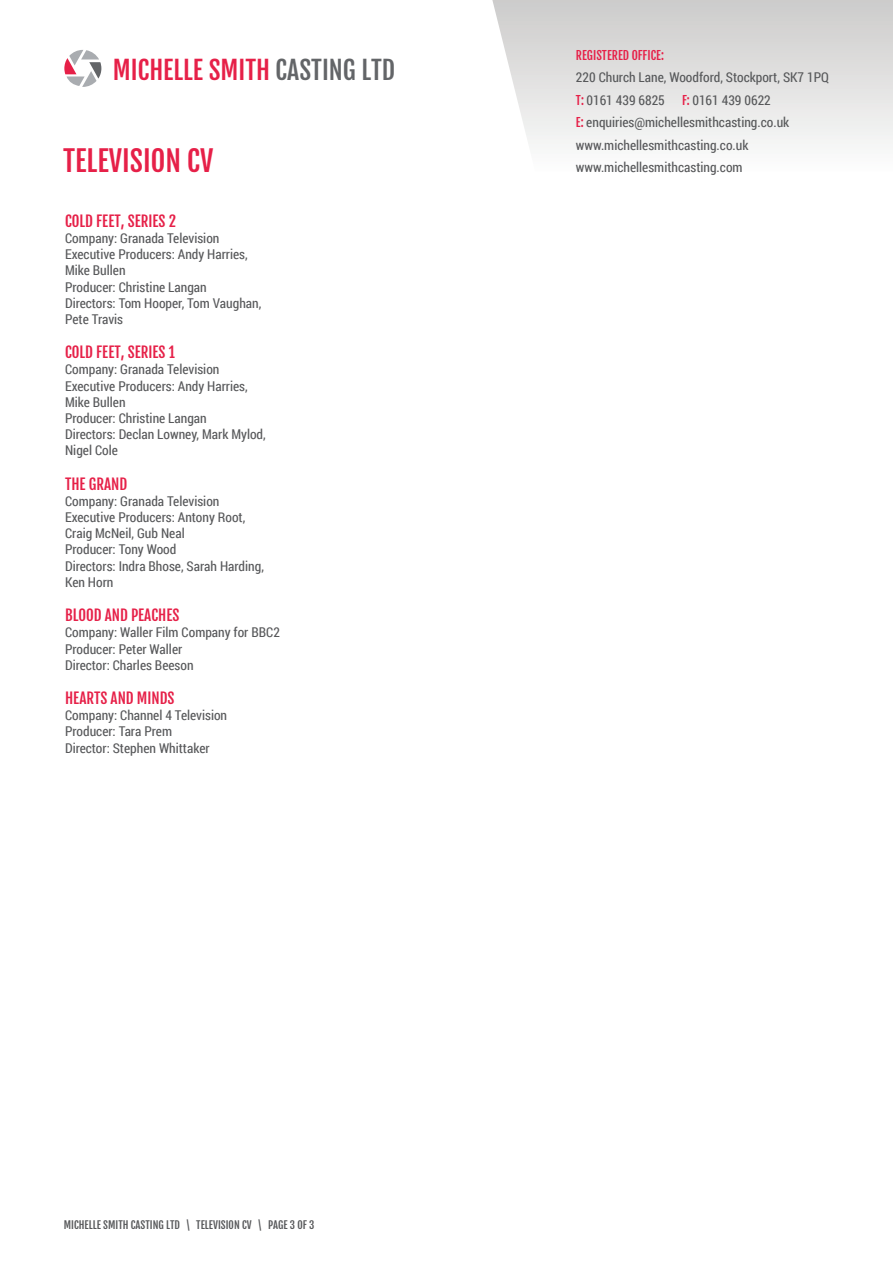
<style>
.page{position:relative;width:893px;height:1263px;background:#fff}
.page>*{position:absolute;margin:0;border:0;box-sizing:border-box;transform-origin:0 0}
.t1{font:28.5px "Fjalla One";color:#e62048}
.t2{font:25.5px "Fjalla One";color:#e62048}
.t3{font:15px "Fjalla One";color:#e62048}
.t4{font:13.5px/16.2px "Roboto Condensed";color:#57585a}
.t5{font:12px "Fjalla One";color:#e62048}
.t6{font:10.5px "Fjalla One";color:#57585a}
.s1{color:#636568}
.s2{font-family:"Fjalla One";font-size:12px;color:#e62048}
</style>
<div class="page">
<svg style="left:64px;top:50px;width:37px;height:37px"></svg>
<svg style="left:492px;top:0;width:401px;height:144px"></svg>
<h2 class="t2" style="left:113px;top:54px;width:284px">MICHELLE SMITH <span class="s1">CASTING LTD</span></h2>
<h1 class="t1" style="left:63px;top:143px;width:152px">TELEVISION CV</h1>
<p class="t3" style="left:65px;top:212px;width:113px">COLD FEET, SERIES 2</p>
<p class="t4" style="left:65px;top:230px;width:198px">Company: Granada Television<br>Executive Producers: Andy Harries,<br>Mike Bullen<br>Producer: Christine Langan<br>Directors: Tom Hooper, Tom Vaughan,<br>Pete Travis</p>
<p class="t3" style="left:65px;top:343px;width:111px">COLD FEET, SERIES 1</p>
<p class="t4" style="left:65px;top:361px;width:202px">Company: Granada Television<br>Executive Producers: Andy Harries,<br>Mike Bullen<br>Producer: Christine Langan<br>Directors: Declan Lowney, Mark Mylod,<br>Nigel Cole</p>
<p class="t3" style="left:65px;top:474px;width:64px">THE GRAND</p>
<p class="t4" style="left:65px;top:492px;width:200px">Company: Granada Television<br>Executive Producers: Antony Root,<br>Craig McNeil, Gub Neal<br>Producer: Tony Wood<br>Directors: Indra Bhose, Sarah Harding,<br>Ken Horn</p>
<p class="t3" style="left:65px;top:606px;width:116px">BLOOD AND PEACHES</p>
<p class="t4" style="left:65px;top:624px;width:216px">Company: Waller Film Company for BBC2<br>Producer: Peter Waller<br>Director: Charles Beeson</p>
<p class="t3" style="left:65px;top:689px;width:111px">HEARTS AND MINDS</p>
<p class="t4" style="left:65px;top:707px;width:164px">Company: Channel 4 Television<br>Producer: Tara Prem<br>Director: Stephen Whittaker</p>
<p class="t5" style="left:576px;top:47px;width:89px">REGISTERED OFFICE:</p>
<p class="t4" style="left:576px;top:66px;width:255px;line-height:22.5px">220 Church Lane, Woodford, Stockport, SK7 1PQ<br><span class="s2">T:</span> 0161 439 6825</p>
<p class="t4" style="left:576px;top:88px;width:215px;line-height:22.5px;text-indent:106px"><span class="s2">F:</span> 0161 439 0622<br><span class="s2">E:</span> enquiries@michellesmithcasting.co.uk www.michellesmithcasting.co.uk www.michellesmithcasting.com</p>
<p class="t6" style="left:64px;top:1218px;width:252px">MICHELLE SMITH CASTING LTD \ TELEVISION CV \ PAGE 3 OF 3</p>
</div>
